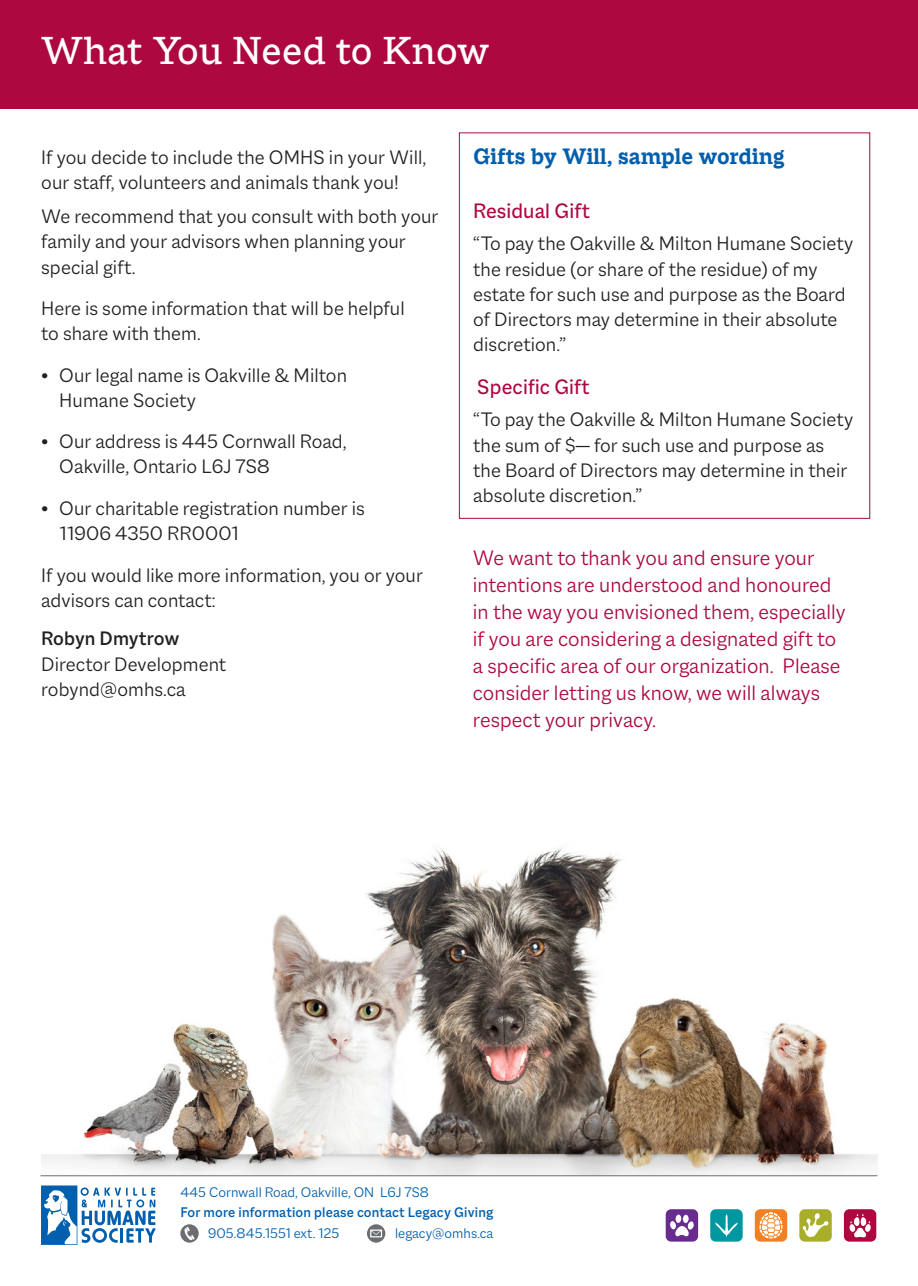
<style>
.page{position:relative;width:918px;height:1286px;background:#fff}
.page>*{position:absolute;margin:0;border:0;box-sizing:border-box;transform-origin:0 0}
.Card_Title{font:500 42px "Macklin Slab";letter-spacing:.01em;color:#fff}
.Card_Heading_1{font:700 24px "Macklin Slab";letter-spacing:.005em;color:#015fae}
.Card_body_copy{font:300 22.5px/27px "Macklin Sans";letter-spacing:.005em;color:#ad083f}
.Card_body_copy-2{font:22.5px "Macklin Sans";letter-spacing:.005em;color:#ad083f}
.Card_body_copy-3{font:300 21px/25.2px "Macklin Sans";letter-spacing:.005em;color:#231f20}
.Card_Heading_1-2{font:300 21px/25.2px "Macklin Sans";letter-spacing:.005em;color:#231f20}
.t1{font:300 15px "Macklin Sans";letter-spacing:.005em;color:#015fae}
.t2{font:500 15px "Macklin Sans";letter-spacing:.015em;color:#015fae}
.s1{font-weight:500}
</style>
<div class="page">
<div style="left:41px;top:1185px;width:36px;height:59px;background:#015fae"></div>
<svg style="left:44px;top:1187px;width:112px;height:56px"></svg>
<svg style="left:180px;top:1224px;width:19px;height:18px"></svg>
<svg style="left:184px;top:1226px;width:11px;height:14px"></svg>
<svg style="left:367px;top:1224px;width:18px;height:18px"></svg>
<svg style="left:370px;top:1229px;width:12px;height:8px"></svg>
<div style="left:666px;top:1208px;width:32px;height:33px;background:#672c8e;border-radius:5px"></div>
<div style="left:675px;top:1214px;width:6px;height:8px;background:#fff;border-radius:50%"></div>
<div style="left:683px;top:1214px;width:6px;height:8px;background:#fff;border-radius:50%"></div>
<svg style="left:670px;top:1220px;width:24px;height:16px"></svg>
<div style="left:710px;top:1208px;width:33px;height:33px;background:#0097a0;border-radius:5px"></div>
<svg style="left:715px;top:1213px;width:23px;height:24px"></svg>
<div style="left:755px;top:1208px;width:32px;height:33px;background:#f58023;border-radius:5px"></div>
<svg style="left:759px;top:1212px;width:24px;height:26px"></svg>
<div style="left:844px;top:1208px;width:32px;height:33px;background:#ad083f;border-radius:5px"></div>
<svg style="left:849px;top:1213px;width:22px;height:25px"></svg>
<div style="left:799px;top:1208px;width:33px;height:33px;background:#a8ad2a;border-radius:5px"></div>
<svg style="left:803px;top:1213px;width:26px;height:23px"></svg>
<img style="left:41px;top:847px;width:837px;height:328px">
<div style="left:0;top:0;width:918px;height:108px;background:#ad083f"></div>
<hr style="left:40px;top:1175px;width:838px;height:1px;background:#6c6d70">
<p class="Card_Title" style="left:41px;top:26px;width:450px">What You Need to Know</p>
<p class="Card_Heading_1-2" style="left:41px;top:144px;width:387px">If you decide to include the OMHS in your Will, our staff, volunteers and animals thank you!</p>
<p class="Card_body_copy-3" style="left:41px;top:203px;width:399px">We recommend that you consult with both your family and your advisors when planning your special gift.</p>
<p class="Card_body_copy-3" style="left:41px;top:295px;width:365px">Here is some information that will be helpful to share with them.</p>
<p class="Card_body_copy-3" style="left:59px;top:362px;width:289px;text-indent:-18px">• Our legal name is Oakville &amp; Milton<br>Humane Society</p>
<p class="Card_body_copy-3" style="left:59px;top:428px;width:289px;text-indent:-18px">• Our address is 445 Cornwall Road,<br>Oakville, Ontario L6J 7S8</p>
<p class="Card_body_copy-3" style="left:59px;top:495px;width:307px;text-indent:-18px">• Our charitable registration number is<br>11906 4350 RR0001</p>
<p class="Card_body_copy-3" style="left:41px;top:562px;width:383px">If you would like more information, you or your advisors can contact:</p>
<p class="Card_body_copy-3" style="left:41px;top:626px;width:186px"><span class="s1">Robyn Dmytrow<br></span>Director Development robynd@omhs.ca</p>
<p class="Card_Heading_1" style="left:473px;top:143px;width:313px">Gifts by Will, sample wording</p>
<p class="Card_body_copy-2" style="left:473px;top:198px;width:118px">Residual Gift</p>
<p class="Card_body_copy-3" style="left:473px;top:231px;width:381px">“To pay the Oakville &amp; Milton Humane Society the residue (or share of the residue) of my estate for such use and purpose as the Board of Directors may determine in their absolute discretion.”</p>
<p class="Card_body_copy-2" style="left:477px;top:374px;width:114px">Specific Gift</p>
<p class="Card_body_copy-3" style="left:473px;top:407px;width:381px">“To pay the Oakville &amp; Milton Humane Society the sum of $— for such use and purpose as the Board of Directors may determine in their absolute discretion.”</p>
<p class="Card_body_copy" style="left:473px;top:544px;width:374px">We want to thank you and ensure your intentions are understood and honoured in the way you envisioned them, especially if you are considering a designated gift to a specific area of our organization. Please consider letting us know, we will always respect your privacy.</p>
<p class="t1" style="left:180px;top:1183px;width:250px">445 Cornwall Road, Oakville, ON L6J 7S8</p>
<p class="t2" style="left:180px;top:1202px;width:315px">For more information please contact Legacy Giving</p>
<p class="t1" style="left:208px;top:1224px;width:133px">905.845.1551 ext. 125</p>
<p class="t1" style="left:395px;top:1224px;width:100px">legacy@omhs.ca</p>
</div>
